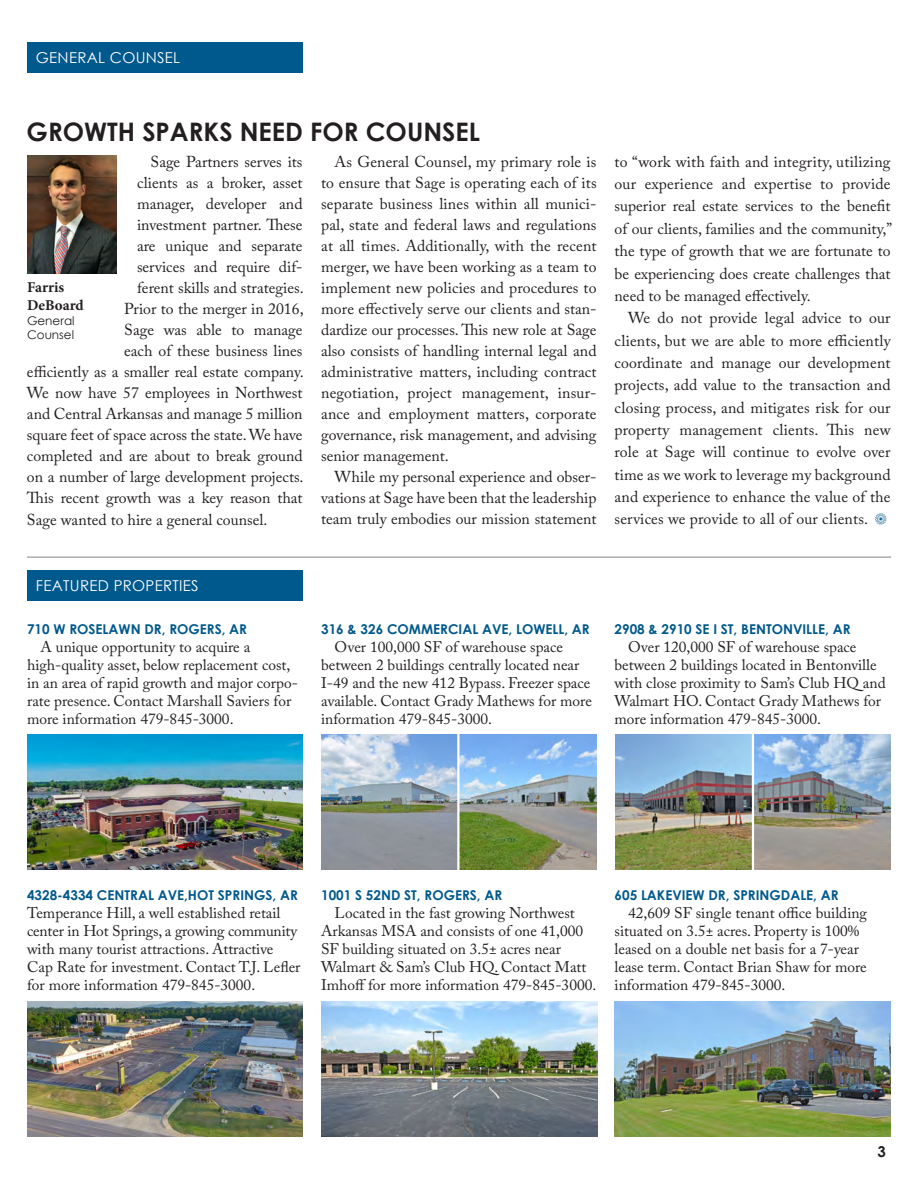
<style>
.page{position:relative;width:918px;height:1188px;background:#fff}
.page>*{position:absolute;margin:0;border:0;box-sizing:border-box;transform-origin:0 0}
.t1{font:700 25.5px "Century Gothic";color:#231f20}
.t2{font:15.75px/21px "Adobe Caslon Pro";color:#231f20;text-align:justify}
.t3{font:15.3px/18px "Adobe Caslon Pro";color:#231f20}
.t4{font:15px "Century Gothic";letter-spacing:.02em;color:#fff}
.t5{font:700 15px "Minion Pro";color:#231f20}
.t6{font:700 15px "Century Gothic";color:#231f20}
.t7{font:700 13.5px "Century Gothic";color:#00598c}
.t8{font:12px "Century Gothic";color:#231f20}
</style>
<div class="page">
<div style="left:27px;top:42px;width:276px;height:30px;background:#00598c"></div>
<hr style="left:27px;top:557px;width:864px;height:1px;background:#828487">
<div style="left:27px;top:570px;width:276px;height:31px;background:#00598c"></div>
<img style="left:27px;top:735px;width:276px;height:134px">
<img style="left:321px;top:735px;width:275px;height:134px">
<img style="left:27px;top:1002px;width:276px;height:134px">
<img style="left:321px;top:1002px;width:276px;height:134px">
<img style="left:615px;top:1002px;width:276px;height:134px">
<hr style="left:457px;top:727px;width:3px;height:147px;background:#fff">
<img style="left:616px;top:735px;width:275px;height:134px">
<hr style="left:752px;top:730px;width:2px;height:146px;background:#fff">
<img style="left:27px;top:155px;width:90px;height:118px">
<p class="t4" style="left:36px;top:47px;width:146px">GENERAL COUNSEL</p>
<p class="t1" style="left:27px;top:112px;width:455px">GROWTH SPARKS NEED FOR COUNSEL</p>
<p class="t2" style="left:151px;top:151px;width:154px">Sage Partners serves its</p>
<p class="t2" style="left:137px;top:172px;width:167px">clients as a broker, asset</p>
<p class="t2" style="left:137px;top:193px;width:167px">manager, developer and</p>
<p class="t2" style="left:137px;top:214px;width:167px">investment partner. These</p>
<p class="t2" style="left:137px;top:235px;width:167px">are unique and separate</p>
<p class="t2" style="left:137px;top:256px;width:167px">services and require dif-</p>
<p class="t2" style="left:137px;top:277px;width:168px">ferent skills and strategies.</p>
<p class="t2" style="left:124px;top:298px;width:181px">Prior to the merger in 2016,</p>
<p class="t2" style="left:124px;top:319px;width:180px">Sage was able to manage</p>
<p class="t2" style="left:124px;top:340px;width:180px">each of these business lines</p>
<p class="t2" style="left:27px;top:361px;width:278px">efficiently as a smaller real estate company.</p>
<p class="t2" style="left:27px;top:382px;width:277px">We now have 57 employees in Northwest</p>
<p class="t2" style="left:27px;top:403px;width:277px">and Central Arkansas and manage 5 million</p>
<p class="t2" style="left:27px;top:424px;width:277px">square feet of space across the state. We have</p>
<p class="t2" style="left:27px;top:445px;width:277px">completed and are about to break ground</p>
<p class="t2" style="left:27px;top:466px;width:278px">on a number of large development projects.</p>
<p class="t2" style="left:27px;top:487px;width:277px">This recent growth was a key reason that</p>
<p class="t2" style="left:27px;top:509px;width:242px">Sage wanted to hire a general counsel.</p>
<p class="t2" style="left:321px;top:151px;width:277px;text-indent:13px">As General Counsel, my primary role is to ensure that Sage is operating each of its separate business lines within all munici&shy;pal, state and federal laws and regulations at all times. Additionally, with the recent merger, we have been working as a team to implement new policies and procedures to more effectively serve our clients and stan&shy;dardize our processes. This new role at Sage also consists of handling internal legal and administrative matters, including contract negotiation, project management, insur&shy;ance and employment matters, corporate governance, risk management, and advising senior management.</p>
<p class="t2" style="left:321px;top:466px;width:277px;text-indent:13px">While my personal experience and obser&shy;vations at Sage have been that the leadership team truly embodies our mission statement</p>
<p class="t5" style="left:27px;top:277px;width:39px">Farris</p>
<p class="t5" style="left:27px;top:295px;width:58px">DeBoard</p>
<p class="t8" style="left:27px;top:312px;width:49px">General</p>
<p class="t8" style="left:27px;top:326px;width:49px">Counsel</p>
<p class="t2" style="left:615px;top:150px;width:279px;line-height:22.4px">to “work with faith and integrity, utilizing our experience and expertise to provide superior real estate services to the benefit of our clients, families and the community,” the type of growth that we are fortunate to be experiencing does create challenges that need to be managed effectively.</p>
<p class="t2" style="left:615px;top:307px;width:278px;line-height:22.4px;text-indent:13px">We do not provide legal advice to our clients, but we are able to more efficiently coordinate and manage our development projects, add value to the transaction and closing process, and mitigates risk for our property management clients. This new role at Sage will continue to evolve over time as we work to leverage my background and experience to enhance the value of the services we provide to all of our clients. <sup>h</sup></p>
<p class="t4" style="left:36px;top:575px;width:164px">FEATURED PROPERTIES</p>
<p class="t7" style="left:27px;top:619px;width:222px">710 W ROSELAWN DR, ROGERS, AR</p>
<p class="t3" style="left:27px;top:638px;width:272px;text-indent:13px">A unique opportunity to acquire a high-quality asset, below replacement cost, in an area of rapid growth and major corpo&shy;rate presence. Contact Marshall Saviers for more information 479-845-3000.</p>
<p class="t7" style="left:321px;top:619px;width:270px">316 &amp; 326 COMMERCIAL AVE, LOWELL, AR</p>
<p class="t3" style="left:321px;top:638px;width:272px;text-indent:13px">Over 100,000 SF of warehouse space between 2 buildings centrally located near I-49 and the new 412 Bypass. Freezer space available. Contact Grady Mathews for more information 479-845-3000.</p>
<p class="t7" style="left:615px;top:619px;width:237px">2908 &amp; 2910 SE I ST, BENTONVILLE, AR</p>
<p class="t3" style="left:615px;top:638px;width:273px;text-indent:13px">Over 120,000 SF of warehouse space between 2 buildings located in Bentonville with close proximity to Sam’s Club HQ and Walmart HO. Contact Grady Mathews for more information 479-845-3000.</p>
<p class="t7" style="left:27px;top:885px;width:272px">4328-4334 CENTRAL AVE,HOT SPRINGS, AR</p>
<p class="t3" style="left:27px;top:903px;width:275px">Temperance Hill, a well established retail center in Hot Springs, a growing community with many tourist attractions. Attractive Cap Rate for investment. Contact T.J. Lefler for more information 479-845-3000.</p>
<p class="t7" style="left:321px;top:885px;width:183px">1001 S 52ND ST, ROGERS, AR</p>
<p class="t3" style="left:321px;top:903px;width:277px;text-indent:13px">Located in the fast growing Northwest Arkansas MSA and consists of one 41,000<br>SF building situated on 3.5± acres near Walmart &amp; Sam’s Club HQ. Contact Matt Imhoff for more information 479-845-3000.</p>
<p class="t7" style="left:615px;top:885px;width:226px">605 LAKEVIEW DR, SPRINGDALE, AR</p>
<p class="t3" style="left:615px;top:903px;width:254px;text-indent:13px">42,609 SF single tenant office building situated on 3.5± acres. Property is 100% leased on a double net basis for a 7-year lease term. Contact Brian Shaw for more information 479-845-3000.</p>
<p class="t6" style="left:878px;top:1140px;width:10px">3</p>
</div>
